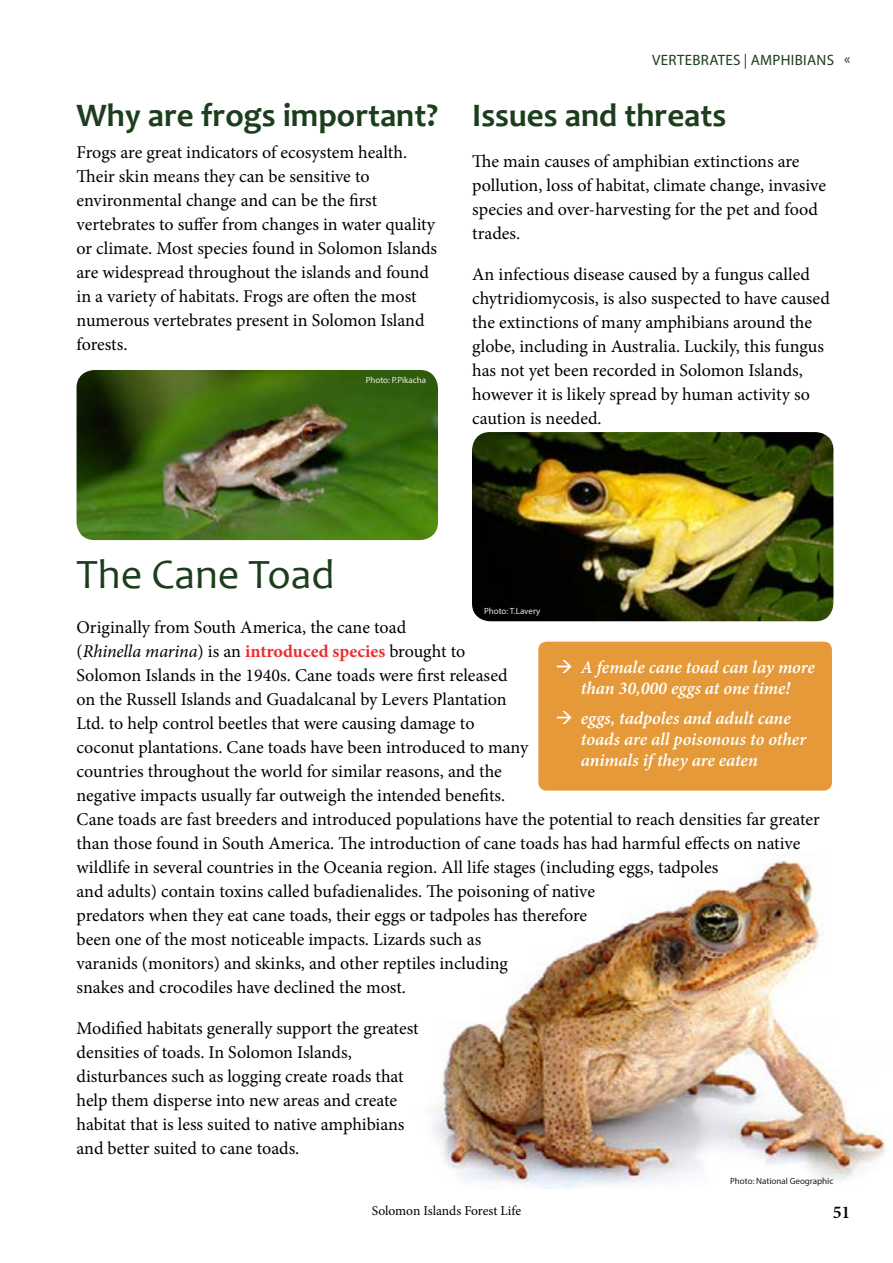
<style>
.page{position:relative;width:893px;height:1263px;background:#fff}
.page>*{position:absolute;margin:0;border:0;box-sizing:border-box;transform-origin:0 0}
.t1{font:42px "Candara";color:#1c3e1d}
.t2{font:700 33px "Candara";color:#1c3e1d}
.t3{font:18px/24px "Minion Pro";letter-spacing:-.005em;color:#000}
.t4{font:italic 600 18px/21px "Minion Pro";letter-spacing:-.005em;color:#fff}
.t5{font:600 18px "Minion Pro";color:#000}
.t6{font:15px "Myriad Pro";letter-spacing:.02em;color:#1c3e1d}
.t7{font:13.5px "Minion Pro";letter-spacing:-.005em;color:#000}
.t8{font:9px "Myriad Pro";color:#fff}
.t9{font:9px "Myriad Pro";color:#000}
.s1{font-style:italic}
.s2{font-weight:700;color:#ee2d2d}
</style>
<div class="page">
<img style="left:433px;top:853px;width:454px;height:335px">
<div style="left:538px;top:641px;width:295px;height:150px;background:#e59938;border-radius:9px"></div>
<div style="left:537px;top:640px;width:296px;height:152px;border:2px solid #fff;border-radius:9px"></div>
<img style="left:472px;top:432px;width:361px;height:189px">
<img style="left:77px;top:370px;width:361px;height:170px">
<h2 class="t2" style="left:77px;top:95px;width:363px">Why are frogs important?</h2>
<p class="t3" style="left:77px;top:141px;width:362px">Frogs are great indicators of ecosystem health.<br>Their skin means they can be sensitive to environmental change and can be the first vertebrates to suffer from changes in water quality or climate. Most species found in Solomon Islands are widespread throughout the islands and found in a variety of habitats. Frogs are often the most numerous vertebrates present in Solomon Island forests.</p>
<p class="t8" style="left:366px;top:375px;width:62px">Photo: P.Pikacha</p>
<p class="t6" style="left:652px;top:51px;width:200px">VERTEBRATES | AMPHIBIANS «</p>
<h2 class="t2" style="left:472px;top:95px;width:256px">Issues and threats</h2>
<p class="t3" style="left:472px;top:149px;width:355px">The main causes of amphibian extinctions are pollution, loss of habitat, climate change, invasive species and over-harvesting for the pet and food trades.</p>
<p class="t3" style="left:472px;top:262px;width:359px">An infectious disease caused by a fungus called chytridiomycosis, is also suspected to have caused the extinctions of many amphibians around the globe, including in Australia. Luckily, this fungus has not yet been recorded in Solomon Islands, however it is likely spread by human activity so caution is needed.</p>
<h1 class="t1" style="left:77px;top:547px;width:259px">The Cane Toad</h1>
<p class="t3" style="left:77px;top:615px;width:745px">Originally from South America, the cane toad<br>(<span class="s1">Rhinella marina</span>) is an <span class="s2">introduced species</span> brought to<br>Solomon Islands in the 1940s. Cane toads were first released<br>on the Russell Islands and Guadalcanal by Levers Plantation<br>Ltd. to help control beetles that were causing damage to<br>coconut plantations. Cane toads have been introduced to many<br>countries throughout the world for similar reasons, and the<br>negative impacts usually far outweigh the intended benefits.<br>Cane toads are fast breeders and introduced populations have the potential to reach densities far greater than those found in South America. The introduction of cane toads has had harmful effects on native wildlife in several countries in the Oceania region. All life stages (including eggs, tadpoles<br>and adults) contain toxins called bufadienalides. The poisoning of native<br>predators when they eat cane toads, their eggs or tadpoles has therefore<br>been one of the most noticeable impacts. Lizards such as<br>varanids (monitors) and skinks, and other reptiles including<br>snakes and crocodiles have declined the most.</p>
<p class="t3" style="left:77px;top:1016px;width:344px">Modified habitats generally support the greatest densities of toads. In Solomon Islands, disturbances such as logging create roads that help them disperse into new areas and create habitat that is less suited to native amphibians and better suited to cane toads.</p>
<p class="t8" style="left:484px;top:605px;width:58px">Photo: T.Lavery</p>
<p class="t4" style="left:581px;top:657px;width:236px">A female cane toad can lay more than 30,000 eggs at one time!</p>
<p class="t4" style="left:581px;top:707px;width:227px">eggs, tadpoles and adult cane toads are all poisonous to other animals if they are eaten</p>
<p class="t9" style="left:730px;top:1175px;width:105px">Photo: National Geographic</p>
<p class="t7" style="left:372px;top:1202px;width:151px">Solomon Islands Forest Life</p>
<p class="t5" style="left:833px;top:1200px;width:19px">51</p>
</div>
